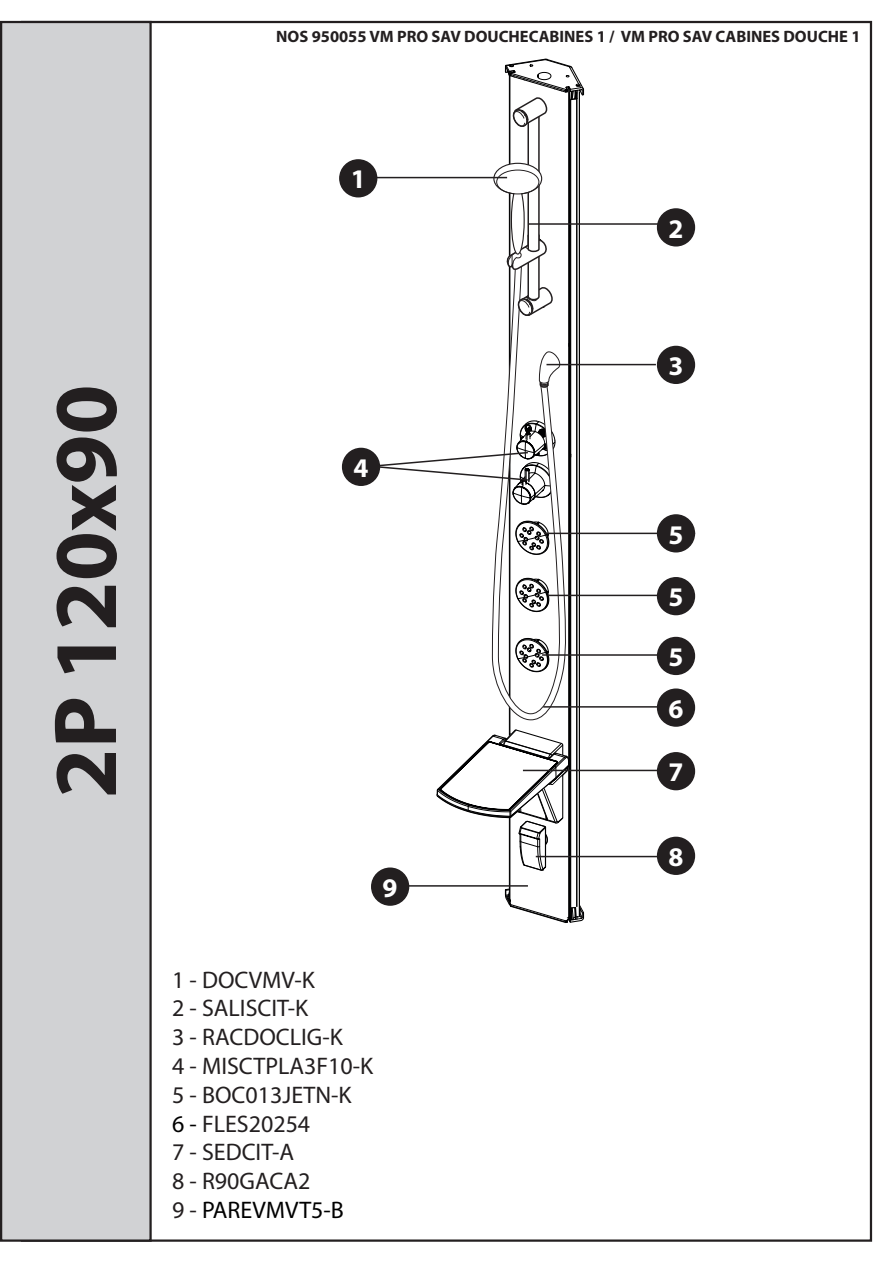
<style>
.page{position:relative;width:893px;height:1263px;background:#fff}
.page>*{position:absolute;margin:0;border:0;box-sizing:border-box;transform-origin:0 0}
.t1{font:700 90px "Myriad Pro";color:#231f20}
.t2{font:700 27px "Myriad Pro";color:#fff}
.t3{font:24px "Myriad Pro";color:#231f20}
.t4{font:24px "Myriad Pro";color:#000}
.t5{font:700 16.5px "Myriad Pro";color:#231f20}
.s1{color:#000}
.s2{color:#231f20}
</style>
<div class="page">
<div style="left:1px;top:22px;width:150px;height:1218px;background:#d1d2d4"></div>
<div style="left:0;top:21px;width:152px;height:1221px;border:2px solid #231f20"></div>
<div style="left:340px;top:160px;width:37px;height:37px;background:#231f20;border-radius:50%"></div>
<div style="left:339px;top:159px;width:38px;height:38px;border:2px solid #231f20;border-radius:50%"></div>
<div style="left:658px;top:346px;width:36px;height:37px;background:#231f20;border-radius:50%"></div>
<div style="left:657px;top:346px;width:38px;height:38px;border:2px solid #231f20;border-radius:50%"></div>
<svg style="left:372px;top:58px;width:213px;height:865px"></svg>
<div style="left:343px;top:448px;width:36px;height:37px;background:#231f20;border-radius:50%"></div>
<div style="left:342px;top:448px;width:38px;height:38px;border:2px solid #231f20;border-radius:50%"></div>
<hr style="left:544px;top:533px;width:151px;height:1px;background:#231f20">
<hr style="left:542px;top:654px;width:118px;height:2px;background:#231f20">
<div style="left:658px;top:209px;width:36px;height:37px;background:#231f20;border-radius:50%"></div>
<div style="left:657px;top:208px;width:38px;height:38px;border:2px solid #231f20;border-radius:50%"></div>
<div style="left:658px;top:689px;width:36px;height:37px;background:#231f20;border-radius:50%"></div>
<div style="left:657px;top:688px;width:38px;height:39px;border:2px solid #231f20;border-radius:50%"></div>
<hr style="left:523px;top:770px;width:136px;height:1px;background:#231f20">
<div style="left:658px;top:837px;width:36px;height:37px;background:#231f20;border-radius:50%"></div>
<div style="left:657px;top:837px;width:38px;height:38px;border:2px solid #231f20;border-radius:50%"></div>
<hr style="left:536px;top:856px;width:125px;height:1px;background:#231f20">
<hr style="left:548px;top:595px;width:116px;height:1px;background:#231f20">
<hr style="left:528px;top:223px;width:132px;height:2px;background:#231f20">
<div style="left:658px;top:515px;width:36px;height:37px;background:#231f20;border-radius:50%"></div>
<div style="left:657px;top:514px;width:38px;height:38px;border:2px solid #231f20;border-radius:50%"></div>
<hr style="left:543px;top:706px;width:121px;height:2px;background:#231f20">
<div style="left:658px;top:753px;width:36px;height:36px;background:#231f20;border-radius:50%"></div>
<div style="left:657px;top:752px;width:38px;height:38px;border:2px solid #231f20;border-radius:50%"></div>
<hr style="left:546px;top:364px;width:110px;height:1px;background:#231f20">
<div style="left:658px;top:578px;width:36px;height:36px;background:#231f20;border-radius:50%"></div>
<div style="left:657px;top:577px;width:38px;height:38px;border:2px solid #231f20;border-radius:50%"></div>
<div style="left:658px;top:637px;width:36px;height:37px;background:#231f20;border-radius:50%"></div>
<div style="left:657px;top:637px;width:38px;height:38px;border:2px solid #231f20;border-radius:50%"></div>
<hr style="left:403px;top:885px;width:125px;height:2px;background:#231f20">
<div style="left:372px;top:868px;width:37px;height:37px;background:#231f20;border-radius:50%"></div>
<div style="left:371px;top:867px;width:38px;height:39px;border:2px solid #231f20;border-radius:50%"></div>
<h1 class="t1" style="left:27px;top:798px;width:415px;rotate:-90deg">2P 120x90</h1>
<p class="t5" style="left:276px;top:26px;width:586px">NOS 950055 VM PRO SAV DOUCHECABINES 1 / VM PRO SAV CABINES DOUCHE 1</p>
<p class="t2" style="left:351px;top:162px;width:16px">1</p>
<p class="t2" style="left:354px;top:450px;width:16px">4</p>
<p class="t2" style="left:383px;top:870px;width:16px">9</p>
<p class="t3" style="left:172px;top:965px;width:144px">1 - DOCVMV-K</p>
<p class="t3" style="left:172px;top:993px;width:138px">2 - SALISCIT-K</p>
<p class="t3" style="left:172px;top:1022px;width:172px">3 - RACDOCLIG-K</p>
<p class="t3" style="left:172px;top:1051px;width:203px">4 - MISCTPLA3F10-K</p>
<p class="t3" style="left:172px;top:1080px;width:181px">5 - BOC013JETN-K</p>
<p class="t3" style="left:172px;top:1109px;width:140px"><span class="s1">6 -</span> FLES20254</p>
<p class="t3" style="left:172px;top:1137px;width:123px">7 - SEDCIT-A</p>
<p class="t3" style="left:172px;top:1166px;width:140px">8 - R90GACA2</p>
<p class="t4" style="left:172px;top:1195px;width:173px"><span class="s2">9 -</span> PAREVMVT5-B</p>
<p class="t2" style="left:668px;top:211px;width:16px">2</p>
<p class="t2" style="left:668px;top:348px;width:16px">3</p>
<p class="t2" style="left:668px;top:517px;width:16px">5</p>
<p class="t2" style="left:668px;top:580px;width:16px">5</p>
<p class="t2" style="left:668px;top:639px;width:16px">5</p>
<p class="t2" style="left:668px;top:691px;width:16px">6</p>
<p class="t2" style="left:668px;top:755px;width:16px">7</p>
<p class="t2" style="left:668px;top:839px;width:16px">8</p>
</div>
